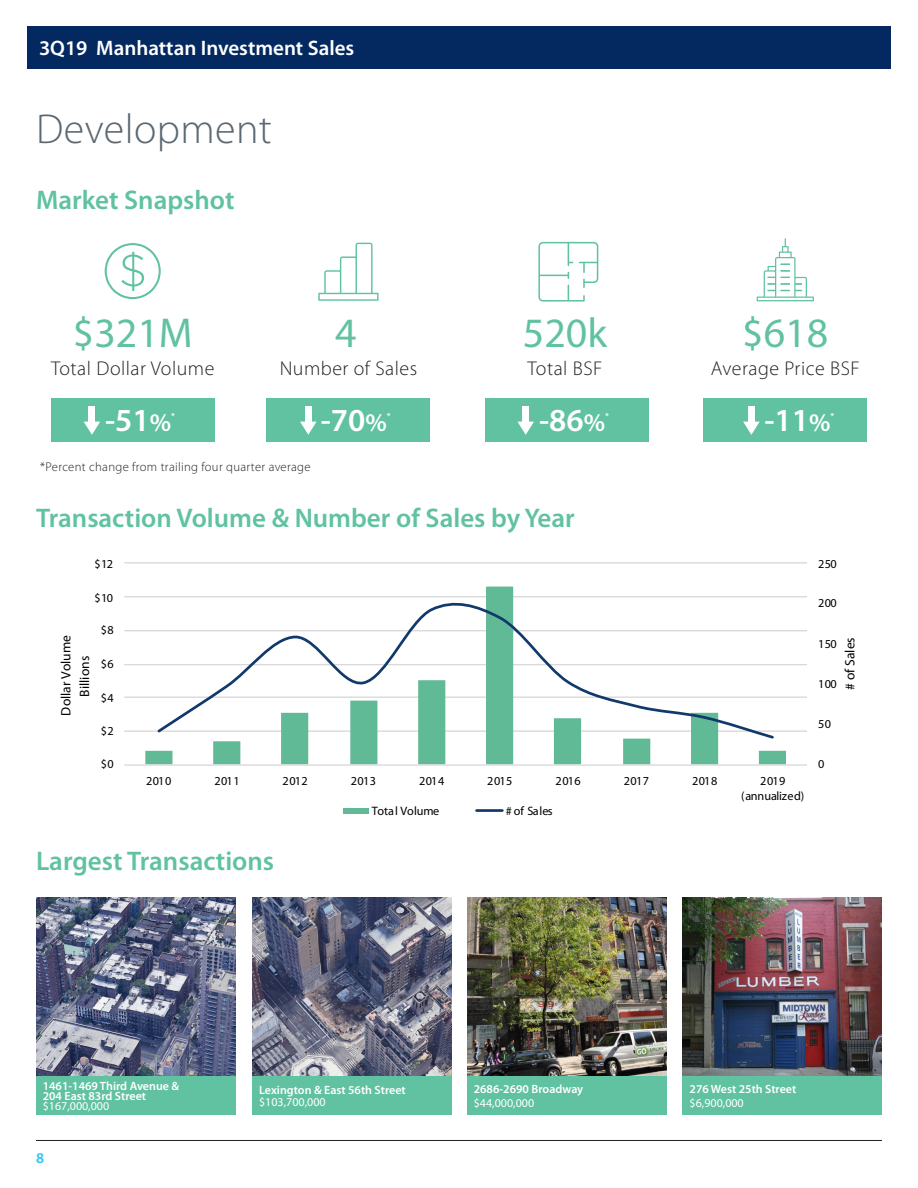
<style>
.page{position:relative;width:918px;height:1188px;background:#fff}
.page>*{position:absolute;margin:0;border:0;box-sizing:border-box;transform-origin:0 0}
.t1{font:42px "Myriad Pro";color:#60c2a0}
.t2{font:300 42px "Myriad Pro";letter-spacing:.01em;color:#5b6771}
.t3{font:600 32.25px "Myriad Pro";color:#fff}
.t4{font:600 27px "Myriad Pro";color:#60c2a0}
.t5{font:600 21px "Myriad Pro";color:#fff}
.t6{font:300 19.95px "Myriad Pro";letter-spacing:.025em;color:#231f20}
.t7{font:600 15px "Myriad Pro";color:#2cc4f1}
.t8{font:13.5px/18.8px "Myriad Pro";color:#000;text-align:center}
.t9{font:300 12.75px "Myriad Pro";letter-spacing:.025em;color:#231f20}
.t10{font:12.15px/15px "Myriad Pro";letter-spacing:.005em;color:#000;text-align:center}
.t11{font:600 12px/9.8px "Myriad Pro";color:#fff}
.t12{font:12px "Myriad Pro";color:#fff}
.t13{font:600 8.85px "Myriad Pro";color:#fff}
.s1{font-size:25.35px}
</style>
<div class="page">
<div style="left:27px;top:26px;width:864px;height:43px;background:#032960"></div>
<hr style="left:36px;top:1140px;width:846px;height:1px;background:#231f20">
<svg style="left:105px;top:243px;width:56px;height:56px"></svg>
<svg style="left:318px;top:243px;width:61px;height:58px"></svg>
<img style="left:253px;top:898px;width:199px;height:178px">
<img style="left:36px;top:898px;width:199px;height:178px">
<img style="left:467px;top:898px;width:199px;height:178px">
<img style="left:683px;top:898px;width:199px;height:178px">
<div style="left:36px;top:1076px;width:199px;height:39px;background:#60c2a0"></div>
<div style="left:252px;top:1076px;width:200px;height:39px;background:#60c2a0"></div>
<div style="left:467px;top:1076px;width:199px;height:39px;background:#60c2a0"></div>
<div style="left:683px;top:1076px;width:199px;height:39px;background:#60c2a0"></div>
<svg style="left:538px;top:242px;width:60px;height:60px"></svg>
<div style="left:51px;top:398px;width:163px;height:44px;background:#60c2a0"></div>
<div style="left:89px;top:406px;width:6px;height:19px;background:#fff"></div>
<svg style="left:84px;top:422px;width:16px;height:13px"></svg>
<div style="left:704px;top:398px;width:163px;height:44px;background:#60c2a0"></div>
<div style="left:485px;top:398px;width:164px;height:44px;background:#60c2a0"></div>
<div style="left:267px;top:398px;width:163px;height:44px;background:#60c2a0"></div>
<div style="left:305px;top:406px;width:6px;height:19px;background:#fff"></div>
<svg style="left:300px;top:422px;width:17px;height:13px"></svg>
<div style="left:523px;top:406px;width:6px;height:19px;background:#fff"></div>
<svg style="left:518px;top:422px;width:16px;height:13px"></svg>
<div style="left:748px;top:406px;width:7px;height:19px;background:#fff"></div>
<svg style="left:743px;top:422px;width:17px;height:13px"></svg>
<svg style="left:757px;top:238px;width:57px;height:63px"></svg>
<hr style="left:124px;top:730px;width:683px;height:2px;background:#d9d9d9">
<hr style="left:124px;top:697px;width:683px;height:1px;background:#d9d9d9">
<hr style="left:124px;top:664px;width:683px;height:1px;background:#d9d9d9">
<hr style="left:124px;top:630px;width:683px;height:1px;background:#d9d9d9">
<hr style="left:124px;top:596px;width:683px;height:1px;background:#d9d9d9">
<hr style="left:124px;top:562px;width:683px;height:2px;background:#d9d9d9">
<svg style="left:145px;top:587px;width:641px;height:177px"></svg>
<hr style="left:124px;top:764px;width:683px;height:2px;background:#d9d9d9">
<svg style="left:155px;top:595px;width:621px;height:146px"></svg>
<div style="left:344px;top:808px;width:25px;height:5px;background:#60ba95"></div>
<hr style="left:477px;top:809px;width:25px;height:3px;background:#12396b">
<h3 class="t5" style="left:39px;top:35px;width:317px">3Q19 Manhattan Investment Sales</h3>
<p class="t2" style="left:36px;top:103px;width:237px">Development</p>
<p class="t4" style="left:36px;top:183px;width:200px">Market Snapshot</p>
<p class="t1" style="left:73px;top:307px;width:121px">$321M</p>
<p class="t1" style="left:335px;top:307px;width:23px">4</p>
<p class="t1" style="left:523px;top:307px;width:86px">520k</p>
<p class="t1" style="left:742px;top:307px;width:88px">$618</p>
<p class="t6" style="left:51px;top:356px;width:165px">Total Dollar Volume</p>
<p class="t6" style="left:280px;top:356px;width:139px">Number of Sales</p>
<p class="t6" style="left:527px;top:356px;width:76px">Total BSF</p>
<p class="t6" style="left:711px;top:356px;width:151px">Average Price BSF</p>
<p class="t3" style="left:321px;top:399px;width:67px">-70<span class="s1">%</span></p>
<p class="t13" style="left:387px;top:410px;width:5px">*</p>
<p class="t3" style="left:539px;top:399px;width:67px">-86<span class="s1">%</span></p>
<p class="t13" style="left:605px;top:410px;width:5px">*</p>
<p class="t3" style="left:105px;top:399px;width:67px">-51<span class="s1">%</span></p>
<p class="t13" style="left:171px;top:410px;width:5px">*</p>
<p class="t3" style="left:764px;top:399px;width:67px">-11<span class="s1">%</span></p>
<p class="t13" style="left:830px;top:410px;width:5px">*</p>
<p class="t9" style="left:40px;top:459px;width:272px">*Percent change from trailing four quarter average</p>
<p class="t4" style="left:36px;top:500px;width:540px">Transaction Volume &amp; Number of Sales by Year</p>
<p class="t10" style="left:94px;top:556px;width:20px">$12</p>
<p class="t10" style="left:94px;top:590px;width:20px">$10</p>
<p class="t8" style="left:56px;top:716px;width:82px;rotate:-90deg">Dollar Volume<br>Billions</p>
<p class="t10" style="left:101px;top:622px;width:15px">$8</p>
<p class="t10" style="left:101px;top:656px;width:15px">$6</p>
<p class="t10" style="left:101px;top:690px;width:15px">$4</p>
<p class="t10" style="left:101px;top:723px;width:15px">$2</p>
<p class="t10" style="left:101px;top:757px;width:15px">$0</p>
<p class="t10" style="left:146px;top:773px;width:27px">2010</p>
<p class="t10" style="left:214px;top:773px;width:27px">2011</p>
<p class="t10" style="left:283px;top:773px;width:27px">2012</p>
<p class="t10" style="left:351px;top:773px;width:27px">2013</p>
<p class="t10" style="left:419px;top:773px;width:27px">2014</p>
<p class="t10" style="left:487px;top:773px;width:27px">2015</p>
<p class="t10" style="left:556px;top:773px;width:27px">2016</p>
<p class="t10" style="left:624px;top:773px;width:27px">2017</p>
<p class="t10" style="left:692px;top:773px;width:27px">2018</p>
<p class="t10" style="left:741px;top:773px;width:65px">2019 (annualized)</p>
<p class="t10" style="left:372px;top:803px;width:69px">Total Volume</p>
<p class="t10" style="left:506px;top:803px;width:48px"># of Sales</p>
<p class="t4" style="left:36px;top:844px;width:240px">Largest Transactions</p>
<p class="t10" style="left:818px;top:556px;width:20px">250</p>
<p class="t10" style="left:818px;top:595px;width:20px">200</p>
<p class="t10" style="left:818px;top:636px;width:20px">150</p>
<p class="t10" style="left:818px;top:677px;width:20px">100</p>
<p class="t8" style="left:840px;top:690px;width:54px;rotate:-90deg"># of Sales</p>
<p class="t10" style="left:818px;top:716px;width:15px">50</p>
<p class="t10" style="left:818px;top:757px;width:8px">0</p>
<p class="t11" style="left:43px;top:1081px;width:138px">1461-1469 Third Avenue &amp;<br>204 East 83rd Street</p>
<p class="t12" style="left:43px;top:1099px;width:68px">$167,000,000</p>
<p class="t7" style="left:36px;top:1149px;width:10px">8</p>
<p class="t11" style="left:259px;top:1085px;width:148px">Lexington &amp; East 56th Street</p>
<p class="t12" style="left:259px;top:1094px;width:68px">$103,700,000</p>
<p class="t11" style="left:474px;top:1083px;width:111px">2686-2690 Broadway</p>
<p class="t12" style="left:474px;top:1096px;width:62px">$44,000,000</p>
<p class="t11" style="left:690px;top:1083px;width:108px">276 West 25th Street</p>
<p class="t12" style="left:690px;top:1096px;width:56px">$6,900,000</p>
</div>
